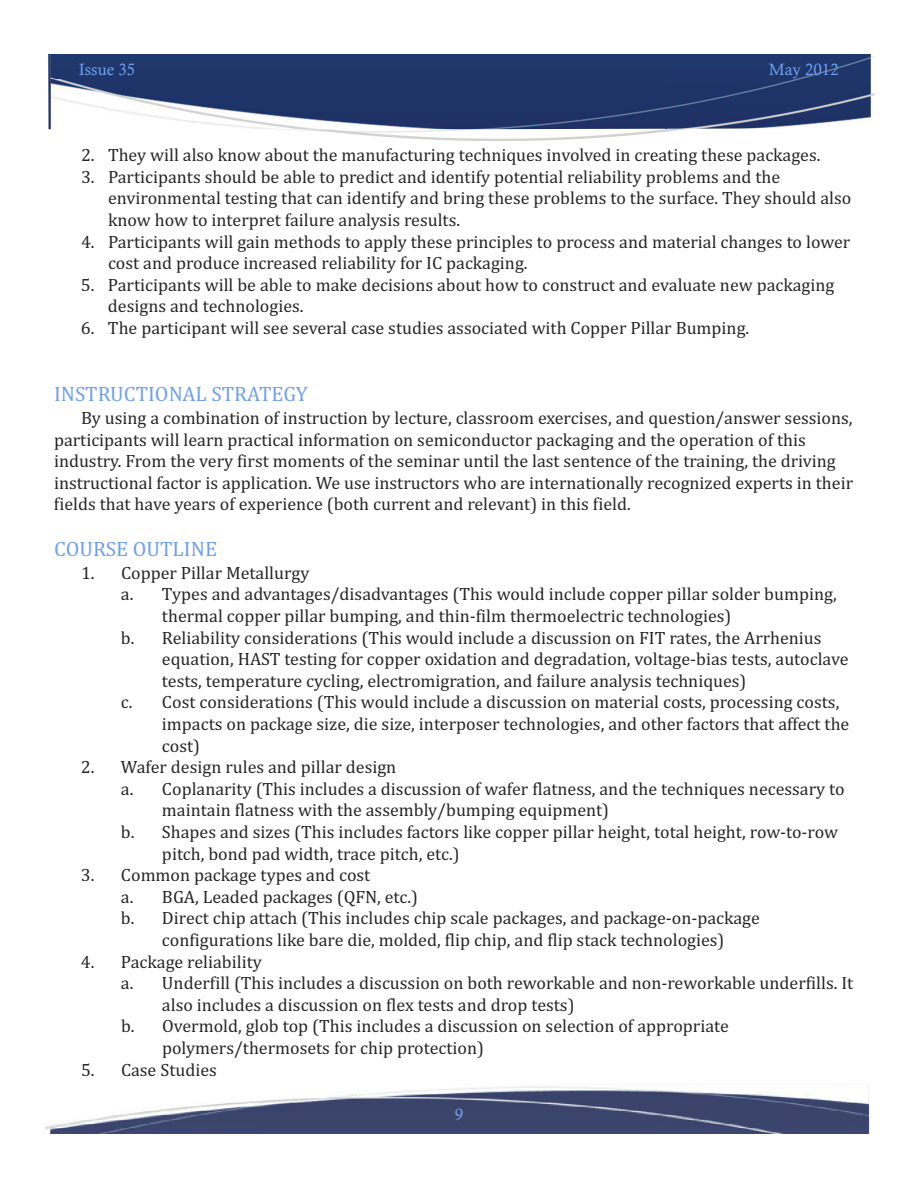
<style>
.page{position:relative;width:918px;height:1188px;background:#fff}
.page>*{position:absolute;margin:0;border:0;box-sizing:border-box;transform-origin:0 0}
.t1{font:21px "Cambria";color:#6fa0ef}
.t2{font:18px/21.6px "Cambria";color:#272627}
.t3{font:16.5px "Calisto";color:#6fa0ef}
</style>
<div class="page">
<img style="left:48px;top:54px;width:3px;height:75px">
<img style="left:51px;top:54px;width:820px;height:75px">
<img style="left:50px;top:1084px;width:819px;height:50px">
<p class="t3" style="left:79px;top:59px;width:58px">Issue 35</p>
<p class="t3" style="left:769px;top:59px;width:71px">May 2012</p>
<p class="t2" style="left:81px;top:144px;width:741px">2. They will also know about the manufacturing techniques involved in creating these packages.</p>
<p class="t2" style="left:108px;top:166px;width:745px;text-indent:-27px">3. Participants should be able to predict and identify potential reliability problems and the environmental testing that can identify and bring these problems to the surface. They should also know how to interpret failure analysis results.</p>
<p class="t2" style="left:108px;top:231px;width:744px;text-indent:-27px">4. Participants will gain methods to apply these principles to process and material changes to lower cost and produce increased reliability for IC packaging.</p>
<p class="t2" style="left:108px;top:274px;width:728px;text-indent:-27px">5. Participants will be able to make decisions about how to construct and evaluate new packaging designs and technologies.</p>
<p class="t2" style="left:81px;top:317px;width:670px">6. The participant will see several case studies associated with Copper Pillar Bumping.</p>
<p class="t1" style="left:54px;top:382px;width:255px">INSTRUCTIONAL STRATEGY</p>
<p class="t2" style="left:54px;top:407px;width:801px;text-indent:27px">By using a combination of instruction by lecture, classroom exercises, and question/answer sessions, participants will learn practical information on semiconductor packaging and the operation of this industry. From the very first moments of the seminar until the last sentence of the training, the driving instructional factor is application. We use instructors who are internationally recognized experts in their fields that have years of experience (both current and relevant) in this field.</p>
<p class="t1" style="left:54px;top:536px;width:165px">COURSE OUTLINE</p>
<p class="t2" style="left:81px;top:562px;width:230px">1. Copper Pillar Metallurgy</p>
<p class="t2" style="left:121px;top:583px;width:717px">a. Types and advantages/disadvantages (This would include copper pillar solder bumping,</p>
<p class="t2" style="left:162px;top:605px;width:571px">thermal copper pillar bumping, and thin-film thermoelectric technologies)</p>
<p class="t2" style="left:121px;top:627px;width:702px">b. Reliability considerations (This would include a discussion on FIT rates, the Arrhenius</p>
<p class="t2" style="left:162px;top:648px;width:688px">equation, HAST testing for copper oxidation and degradation, voltage-bias tests, autoclave</p>
<p class="t2" style="left:162px;top:670px;width:586px">tests, temperature cycling, electromigration, and failure analysis techniques)</p>
<p class="t2" style="left:121px;top:691px;width:720px">c. Cost considerations (This would include a discussion on material costs, processing costs,</p>
<p class="t2" style="left:162px;top:713px;width:689px">impacts on package size, die size, interposer technologies, and other factors that affect the</p>
<p class="t2" style="left:162px;top:735px;width:40px">cost)</p>
<p class="t2" style="left:81px;top:756px;width:317px">2. Wafer design rules and pillar design</p>
<p class="t2" style="left:121px;top:778px;width:725px">a. Coplanarity (This includes a discussion of wafer flatness, and the techniques necessary to</p>
<p class="t2" style="left:162px;top:799px;width:449px">maintain flatness with the assembly/bumping equipment)</p>
<p class="t2" style="left:121px;top:821px;width:719px">b. Shapes and sizes (This includes factors like copper pillar height, total height, row-to-row</p>
<p class="t2" style="left:162px;top:843px;width:299px">pitch, bond pad width, trace pitch, etc.)</p>
<p class="t2" style="left:81px;top:864px;width:291px">3. Common package types and cost</p>
<p class="t2" style="left:121px;top:886px;width:299px">a. BGA, Leaded packages (QFN, etc.)</p>
<p class="t2" style="left:121px;top:907px;width:640px">b. Direct chip attach (This includes chip scale packages, and package-on-package</p>
<p class="t2" style="left:162px;top:929px;width:564px">configurations like bare die, molded, flip chip, and flip stack technologies)</p>
<p class="t2" style="left:81px;top:951px;width:182px">4. Package reliability</p>
<p class="t2" style="left:121px;top:972px;width:734px">a. Underfill (This includes a discussion on both reworkable and non-reworkable underfills. It</p>
<p class="t2" style="left:162px;top:994px;width:414px">also includes a discussion on flex tests and drop tests)</p>
<p class="t2" style="left:121px;top:1015px;width:609px">b. Overmold, glob top (This includes a discussion on selection of appropriate</p>
<p class="t2" style="left:162px;top:1037px;width:324px">polymers/thermosets for chip protection)</p>
<p class="t2" style="left:81px;top:1059px;width:137px">5. Case Studies</p>
<p class="t3" style="left:455px;top:1105px;width:10px">9</p>
</div>
